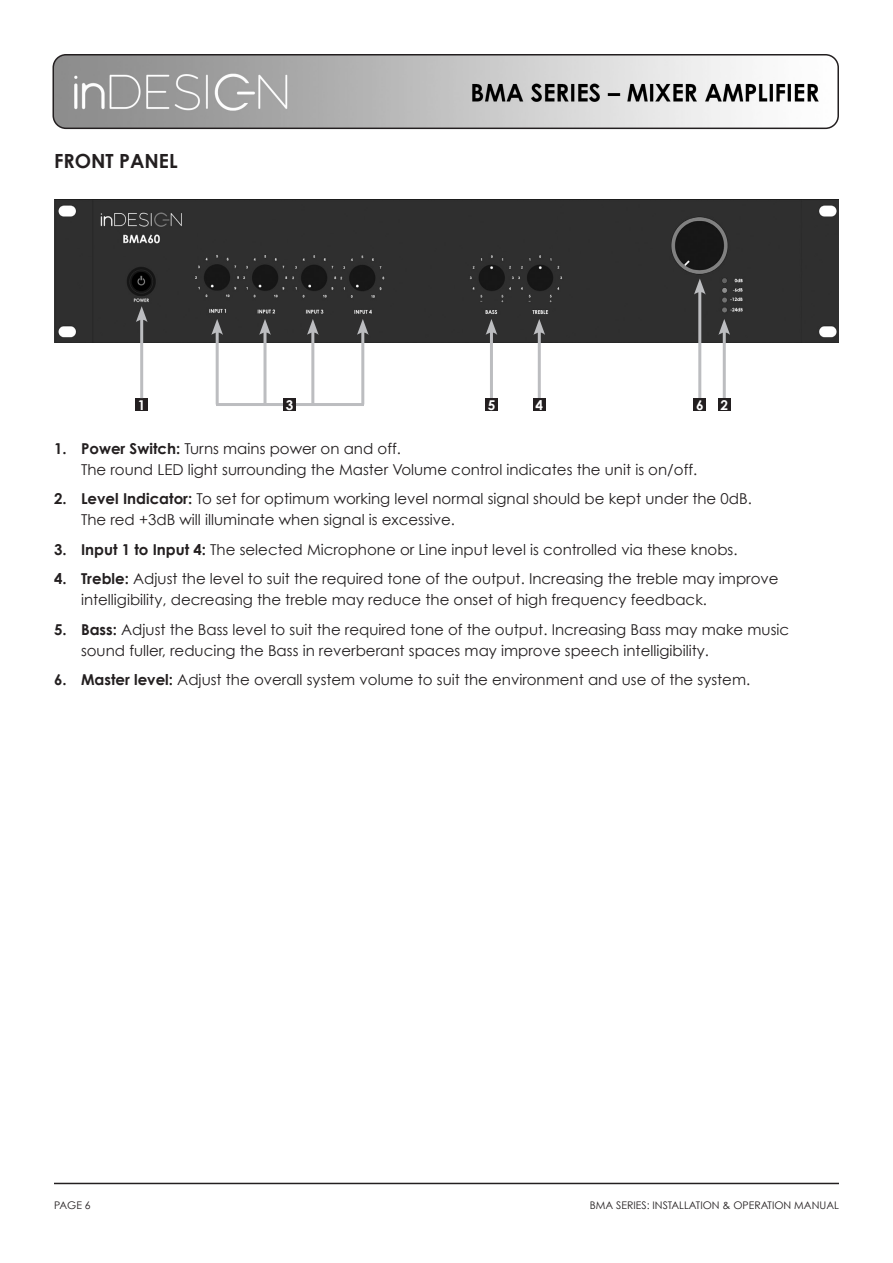
<style>
.page{position:relative;width:893px;height:1263px;background:#fff}
.page>*{position:absolute;margin:0;border:0;box-sizing:border-box;transform-origin:0 0}
.t1{font:700 19.5px "Century Gothic";color:#231f20}
.t2{font:15px/21px "Century Gothic";color:#231f20}
.Body{font:700 13.5px "Century Gothic";color:#fff}
.t3{font:10.5px "Century Gothic";color:#231f20}
.s1{font-weight:700}
</style>
<div class="page">
<hr style="left:54px;top:1183px;width:785px;height:1px;background:#231f20">
<img style="left:55px;top:55px;width:783px;height:73px">
<div style="left:52px;top:54px;width:787px;height:75px;border:2px solid #231f20;border-radius:13px"></div>
<img style="left:54px;top:199px;width:785px;height:143px">
<div style="left:135px;top:398px;width:13px;height:13px;background:#231f20"></div>
<hr style="left:140px;top:317px;width:3px;height:81px;background:#bcbdc0">
<svg style="left:136px;top:306px;width:12px;height:16px"></svg>
<hr style="left:723px;top:329px;width:3px;height:75px;background:#bcbdc0">
<svg style="left:718px;top:319px;width:12px;height:16px"></svg>
<div style="left:718px;top:398px;width:13px;height:13px;background:#231f20"></div>
<hr style="left:490px;top:329px;width:3px;height:75px;background:#bcbdc0">
<svg style="left:486px;top:319px;width:11px;height:16px"></svg>
<div style="left:485px;top:398px;width:13px;height:13px;background:#231f20"></div>
<hr style="left:538px;top:329px;width:3px;height:75px;background:#bcbdc0">
<svg style="left:533px;top:319px;width:12px;height:16px"></svg>
<div style="left:533px;top:398px;width:13px;height:13px;background:#231f20"></div>
<hr style="left:698px;top:289px;width:3px;height:115px;background:#bcbdc0">
<svg style="left:694px;top:279px;width:12px;height:16px"></svg>
<div style="left:693px;top:398px;width:13px;height:13px;background:#231f20"></div>
<hr style="left:361px;top:329px;width:3px;height:75px;background:#bcbdc0">
<svg style="left:357px;top:319px;width:12px;height:16px"></svg>
<hr style="left:311px;top:329px;width:3px;height:75px;background:#bcbdc0">
<svg style="left:307px;top:319px;width:12px;height:16px"></svg>
<hr style="left:263px;top:329px;width:3px;height:75px;background:#bcbdc0">
<svg style="left:259px;top:319px;width:12px;height:16px"></svg>
<hr style="left:216px;top:329px;width:3px;height:75px;background:#bcbdc0">
<svg style="left:211px;top:319px;width:12px;height:16px"></svg>
<hr style="left:216px;top:403px;width:148px;height:3px;background:#bcbdc0">
<div style="left:283px;top:398px;width:13px;height:13px;background:#231f20"></div>
<p class="t1" style="left:54px;top:148px;width:125px">FRONT PANEL</p>
<p class="Body" style="left:138px;top:396px;width:9px">1</p>
<p class="Body" style="left:286px;top:396px;width:9px">3</p>
<p class="Body" style="left:488px;top:396px;width:9px">5</p>
<p class="Body" style="left:535px;top:396px;width:9px">4</p>
<p class="Body" style="left:696px;top:396px;width:9px">6</p>
<p class="Body" style="left:720px;top:396px;width:9px">2</p>
<p class="t2" style="left:81px;top:438px;width:618px;text-indent:-27px"><span class="s1">1. Power Switch:</span> Turns mains power on and off.<br>The round LED light surrounding the Master Volume control indicates the unit is on/off.</p>
<p class="t2" style="left:81px;top:488px;width:672px;text-indent:-27px"><span class="s1">2. Level Indicator:</span> To set for optimum working level normal signal should be kept under the 0dB.<br>The red +3dB will illuminate when signal is excessive.</p>
<p class="t2" style="left:54px;top:539px;width:685px"><span class="s1">3. Input 1 to Input 4:</span> The selected Microphone or Line input level is controlled via these knobs.</p>
<p class="t2" style="left:81px;top:568px;width:699px;text-indent:-27px"><span class="s1">4. Treble:</span> Adjust the level to suit the required tone of the output. Increasing the treble may improve intelligibility, decreasing the treble may reduce the onset of high frequency feedback.</p>
<p class="t2" style="left:81px;top:619px;width:710px;text-indent:-27px"><span class="s1">5. Bass:</span> Adjust the Bass level to suit the required tone of the output. Increasing Bass may make music sound fuller, reducing the Bass in reverberant spaces may improve speech intelligibility.</p>
<p class="t2" style="left:54px;top:669px;width:698px"><span class="s1">6. Master level:</span> Adjust the overall system volume to suit the environment and use of the system.</p>
<p class="t3" style="left:54px;top:1199px;width:38px">PAGE 6</p>
<p class="t3" style="left:590px;top:1199px;width:251px">BMA SERIES: INSTALLATION &amp; OPERATION MANUAL</p>
</div>
